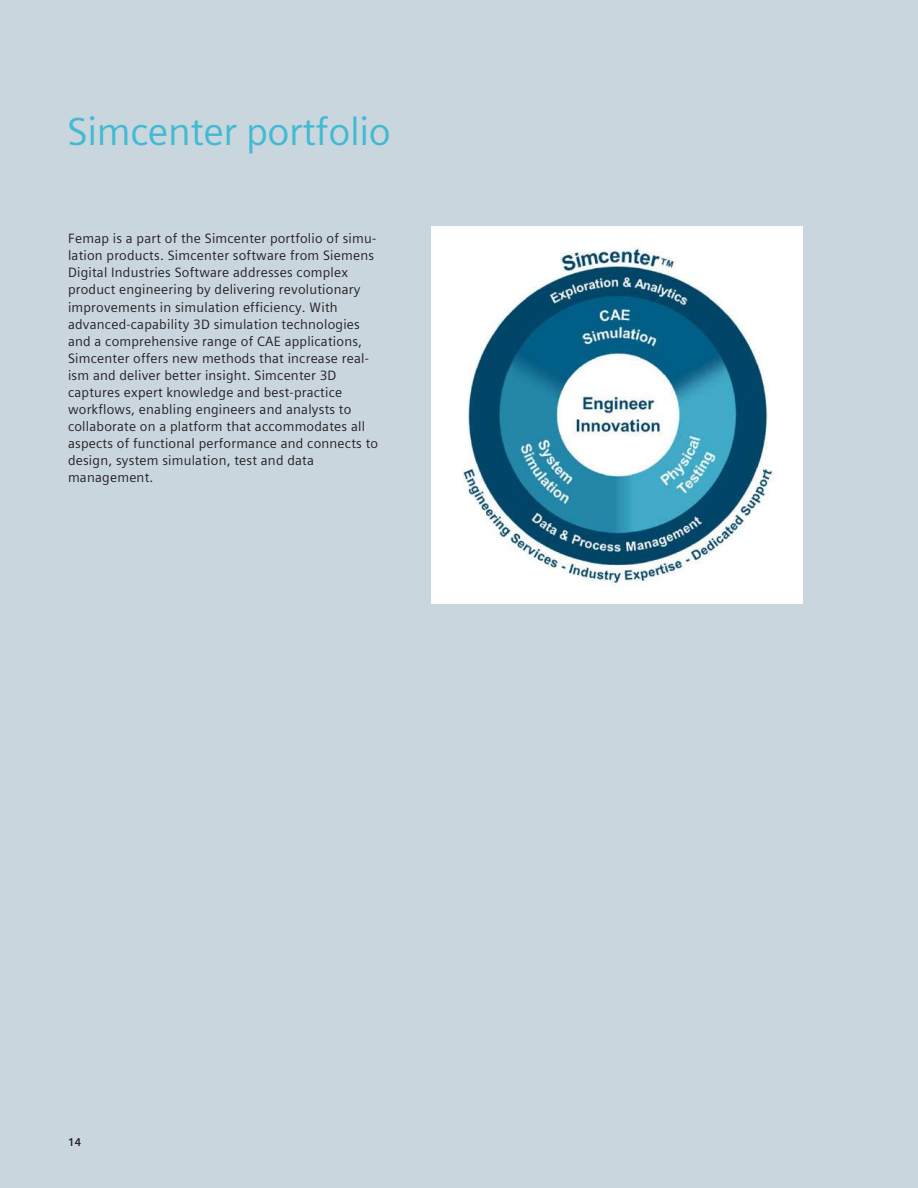
<style>
.page{position:relative;width:918px;height:1188px;background:#c9d6de}
.page>*{position:absolute;margin:0;border:0;box-sizing:border-box;transform-origin:0 0}
.t1{font:39px "Siemens Sans Global";letter-spacing:-.01em;color:#41bad2}
.t2{font:13.5px/17px "Siemens Sans Global";letter-spacing:.015em;color:#231f20}
.t3{font:700 11.25px "Siemens Sans Global";color:#231f20}
</style>
<div class="page">
<div style="left:431px;top:226px;width:371px;height:378px;background:#fff"></div>
<img style="left:462px;top:247px;width:311px;height:340px">
<h1 class="t1" style="left:68px;top:102px;width:325px">Simcenter portfolio</h1>
<p class="t2" style="left:68px;top:230px;width:312px">Femap is a part of the Simcenter portfolio of simu&shy;lation products. Simcenter software from Siemens Digital Industries Software addresses complex product engineering by delivering revolutionary improvements in simulation efficiency. With advanced-capability 3D simulation technologies and a comprehensive range of CAE applications, Simcenter offers new methods that increase real&shy;ism and deliver better insight. Simcenter 3D captures expert knowledge and best-practice workflows, enabling engineers and analysts to collaborate on a platform that accommodates all aspects of functional performance and connects to design, system simulation, test and data management.</p>
<p class="t3" style="left:68px;top:1134px;width:15px">14</p>
</div>
